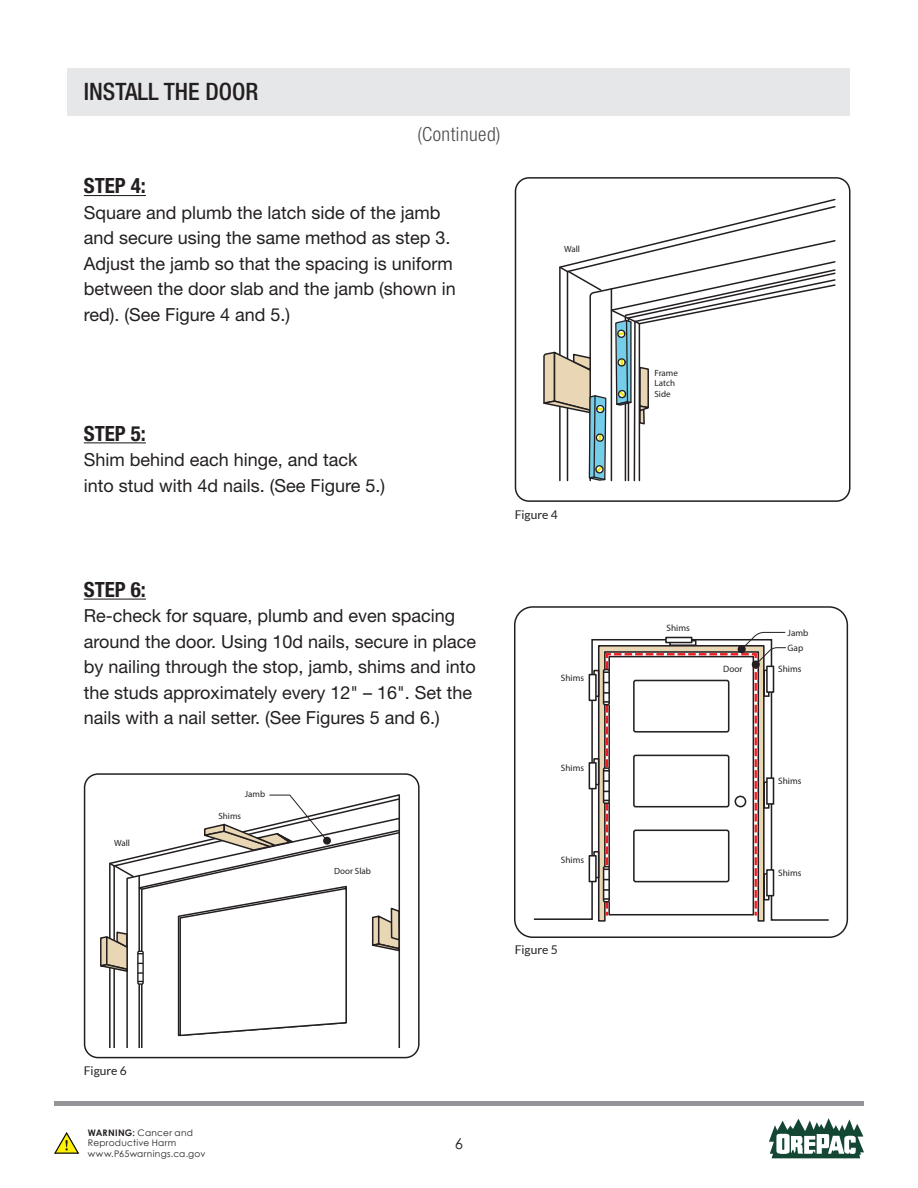
<style>
.page{position:relative;width:918px;height:1188px;background:#fff}
.page>*{position:absolute;margin:0;border:0;box-sizing:border-box;transform-origin:0 0}
.t1{font:500 condensed 24px "Helvetica Neue LT Std";color:#231f20}
.t2{font:700 condensed 21px "Helvetica Neue LT Std";color:#231f20}
.t3{font:300 condensed 19.5px "Helvetica Neue LT Std";letter-spacing:.025em;color:#4b4c4d}
.t4{font:18px/25.5px "Helvetica Neue LT Std";color:#231f20}
.t5{font:15px "Century Gothic";color:#231f20}
.t6{font:12px "Lato";color:#231f20}
.t7{font:9.3px/15.3px "Myriad Pro";color:#231f20}
.t8{font:9px/10.8px "Century Gothic";letter-spacing:.03em;color:#231f20}
.t9{font:9px/10.8px "Myriad Pro";color:#231f20}
.s1{font-weight:700}
</style>
<div class="page">
<div style="left:54px;top:1101px;width:810px;height:5px;background:#939598"></div>
<svg style="left:54px;top:1132px;width:26px;height:22px"></svg>
<svg style="left:769px;top:1118px;width:95px;height:40px"></svg>
<div style="left:515px;top:177px;width:335px;height:325px;border:2px solid #231f20;border-radius:14px"></div>
<div style="left:68px;top:68px;width:782px;height:48px;background:#e6e7e9"></div>
<hr style="left:84px;top:195px;width:62px;height:1px;background:#231f20">
<hr style="left:84px;top:442px;width:62px;height:1px;background:#231f20">
<hr style="left:84px;top:599px;width:62px;height:1px;background:#231f20">
<div style="left:84px;top:773px;width:336px;height:285px;border:2px solid #231f20;border-radius:14px"></div>
<svg style="left:100px;top:794px;width:300px;height:254px"></svg>
<svg style="left:543px;top:205px;width:293px;height:277px"></svg>
<svg style="left:533px;top:639px;width:296px;height:283px"></svg>
<div style="left:593px;top:851px;width:6px;height:27px;border:2px solid #231f20"></div>
<div style="left:589px;top:856px;width:7px;height:26px;background:#fff"></div>
<div style="left:589px;top:855px;width:8px;height:27px;border:2px solid #231f20"></div>
<div style="left:593px;top:758px;width:6px;height:27px;border:2px solid #231f20"></div>
<div style="left:589px;top:763px;width:7px;height:26px;background:#fff"></div>
<div style="left:589px;top:762px;width:8px;height:27px;border:2px solid #231f20"></div>
<div style="left:593px;top:670px;width:6px;height:27px;border:2px solid #231f20"></div>
<div style="left:589px;top:675px;width:7px;height:25px;background:#fff"></div>
<div style="left:589px;top:674px;width:8px;height:27px;border:2px solid #231f20"></div>
<svg style="left:604px;top:632px;width:182px;height:284px"></svg>
<div style="left:514px;top:606px;width:334px;height:332px;border:2px solid #231f20;border-radius:18px"></div>
<p class="t1" style="left:84px;top:78px;width:176px">INSTALL THE DOOR</p>
<p class="t3" style="left:417px;top:122px;width:85px">(Continued)</p>
<p class="t2" style="left:84px;top:173px;width:64px">STEP 4:</p>
<p class="t4" style="left:84px;top:200px;width:374px">Square and plumb the latch side of the jamb and secure using the same method as step 3.<br>Adjust the jamb so that the spacing is uniform between the door slab and the jamb (shown in red). (See Figure 4 and 5.)</p>
<p class="t9" style="left:564px;top:243px;width:17px">Wall</p>
<p class="t2" style="left:84px;top:421px;width:64px">STEP 5:</p>
<p class="t4" style="left:84px;top:447px;width:303px">Shim behind each hinge, and tack into stud with 4d nails. (See Figure 5.)</p>
<p class="t2" style="left:84px;top:577px;width:64px">STEP 6:</p>
<p class="t4" style="left:84px;top:603px;width:394px">Re-check for square, plumb and even spacing around the door. Using 10d nails, secure in place by nailing through the stop, jamb, shims and into the studs approximately every 12" – 16". Set the nails with a nail setter. (See Figures 5 and 6.)</p>
<p class="t9" style="left:245px;top:789px;width:22px">Jamb</p>
<p class="t9" style="left:114px;top:837px;width:17px">Wall</p>
<p class="t9" style="left:219px;top:810px;width:24px">Shims</p>
<p class="t9" style="left:334px;top:865px;width:38px">Door Slab</p>
<p class="t6" style="left:515px;top:508px;width:45px">Figure 4</p>
<p class="t7" style="left:561px;top:671px;width:25px">Shims</p>
<p class="t7" style="left:561px;top:760px;width:25px">Shims</p>
<p class="t7" style="left:561px;top:852px;width:25px">Shims</p>
<p class="t6" style="left:515px;top:943px;width:45px">Figure 5</p>
<p class="t6" style="left:84px;top:1064px;width:45px">Figure 6</p>
<p class="t8" style="left:88px;top:1127px;width:119px"><span class="s1">WARNING:</span> Cancer and<br>Reproductive Harm www.P65warnings.ca.gov</p>
<p class="t5" style="left:455px;top:1133px;width:10px">6</p>
<p class="t9" style="left:655px;top:367px;width:25px">Frame<br>Latch<br>Side</p>
<p class="t7" style="left:667px;top:621px;width:25px">Shims</p>
<p class="t7" style="left:788px;top:625px;width:22px">Jamb<br>Gap</p>
<p class="t7" style="left:723px;top:661px;width:21px">Door</p>
<p class="t7" style="left:778px;top:661px;width:25px">Shims</p>
<p class="t7" style="left:778px;top:773px;width:25px">Shims</p>
<p class="t7" style="left:778px;top:865px;width:25px">Shims</p>
</div>
